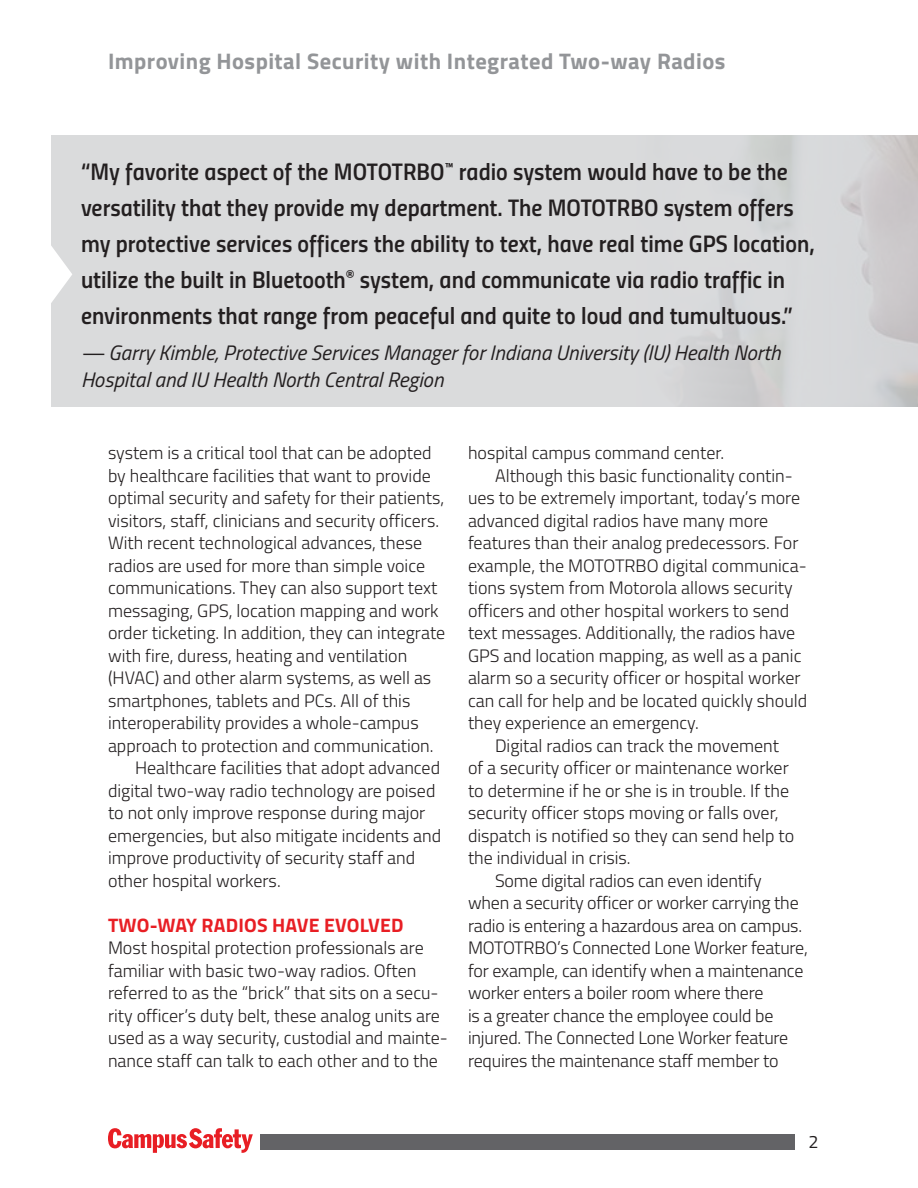
<style>
.page{position:relative;width:918px;height:1188px;background:#fff}
.page>*{position:absolute;margin:0;border:0;box-sizing:border-box;transform-origin:0 0}
.t1{font:24px/36px "Titillium Semibold Upright";color:#231f20}
.t2{font:700 22.5px "Titillium";letter-spacing:.02em;color:#939598}
.t3{font:italic 21px/27px "Titillium";color:#231f20}
.t4{font:700 19.5px "Titillium";letter-spacing:.01em;color:#e81e24}
.t5{font:300 18px/22.5px "Titillium";color:#231f20}
.t6{font:18px "Titillium";color:#231f20}
</style>
<div class="page">
<div style="left:260px;top:1134px;width:534px;height:16px;background:#636366"></div>
<svg style="left:108px;top:1128px;width:145px;height:25px"></svg>
<div style="left:51px;top:136px;width:867px;height:271px;background:linear-gradient(to right,#dcdedf,#d4d4d6)"></div>
<svg style="left:51px;top:213px;width:21px;height:123px"></svg>
<p class="t2" style="left:108px;top:44px;width:619px">Improving Hospital Security with Integrated Two-way Radios</p>
<p class="t1" style="left:81px;top:152px;width:735px">“My favorite aspect of the MOTOTRBO<sup>™</sup> radio system would have to be the versatility that they provide my department. The MOTOTRBO system offers my protective services officers the ability to text, have real time GPS location, utilize the built in Bluetooth<sup>®</sup> system, and communicate via radio traffic in environments that range from peaceful and quite to loud and tumultuous.”</p>
<p class="t3" style="left:81px;top:338px;width:701px">— Garry Kimble, Protective Services Manager for Indiana University (IU) Health North<br>Hospital and IU Health North Central Region</p>
<p class="t5" style="left:108px;top:441px;width:325px">system is a critical tool that can be adopted</p>
<p class="t5" style="left:108px;top:463px;width:324px">by healthcare facilities that want to provide</p>
<p class="t5" style="left:108px;top:486px;width:338px">optimal security and safety for their patients,</p>
<p class="t5" style="left:108px;top:508px;width:333px">visitors, staff, clinicians and security officers.</p>
<p class="t5" style="left:108px;top:531px;width:316px">With recent technological advances, these</p>
<p class="t5" style="left:108px;top:553px;width:319px">radios are used for more than simple voice</p>
<p class="t5" style="left:108px;top:576px;width:331px">communications. They can also support text</p>
<p class="t5" style="left:108px;top:598px;width:332px">messaging, GPS, location mapping and work</p>
<p class="t5" style="left:108px;top:621px;width:339px">order ticketing. In addition, they can integrate</p>
<p class="t5" style="left:108px;top:643px;width:301px">with fire, duress, heating and ventilation</p>
<p class="t5" style="left:108px;top:666px;width:325px">(HVAC) and other alarm systems, as well as</p>
<p class="t5" style="left:108px;top:688px;width:304px">smartphones, tablets and PCs. All of this</p>
<p class="t5" style="left:108px;top:711px;width:312px">interoperability provides a whole-campus</p>
<p class="t5" style="left:108px;top:733px;width:327px">approach to protection and communication.</p>
<p class="t5" style="left:135px;top:756px;width:307px">Healthcare facilities that adopt advanced</p>
<p class="t5" style="left:108px;top:778px;width:329px">digital two-way radio technology are poised</p>
<p class="t5" style="left:108px;top:801px;width:319px">to not only improve response during major</p>
<p class="t5" style="left:108px;top:823px;width:335px">emergencies, but also mitigate incidents and</p>
<p class="t5" style="left:108px;top:846px;width:309px">improve productivity of security staff and</p>
<p class="t5" style="left:108px;top:868px;width:174px">other hospital workers.</p>
<p class="t4" style="left:108px;top:910px;width:297px">TWO-WAY RADIOS HAVE EVOLVED</p>
<p class="t5" style="left:108px;top:936px;width:341px">Most hospital protection professionals are familiar with basic two-way radios. Often referred to as the “brick” that sits on a secu&shy;rity officer’s duty belt, these analog units are used as a way security, custodial and mainte&shy;nance staff can talk to each other and to the</p>
<p class="t5" style="left:468px;top:441px;width:258px">hospital campus command center.</p>
<p class="t5" style="left:495px;top:463px;width:299px">Although this basic functionality contin-</p>
<p class="t5" style="left:468px;top:486px;width:334px">ues to be extremely important, today’s more</p>
<p class="t5" style="left:468px;top:508px;width:302px">advanced digital radios have many more</p>
<p class="t5" style="left:468px;top:531px;width:332px">features than their analog predecessors. For</p>
<p class="t5" style="left:468px;top:553px;width:340px">example, the MOTOTRBO digital communica-</p>
<p class="t5" style="left:468px;top:576px;width:326px">tions system from Motorola allows security</p>
<p class="t5" style="left:468px;top:598px;width:323px">officers and other hospital workers to send</p>
<p class="t5" style="left:468px;top:621px;width:329px">text messages. Additionally, the radios have</p>
<p class="t5" style="left:468px;top:643px;width:335px">GPS and location mapping, as well as a panic</p>
<p class="t5" style="left:468px;top:666px;width:334px">alarm so a security officer or hospital worker</p>
<p class="t5" style="left:468px;top:688px;width:341px">can call for help and be located quickly should</p>
<p class="t5" style="left:468px;top:711px;width:232px">they experience an emergency.</p>
<p class="t5" style="left:495px;top:733px;width:285px">Digital radios can track the movement</p>
<p class="t5" style="left:468px;top:756px;width:322px">of a security officer or maintenance worker</p>
<p class="t5" style="left:468px;top:778px;width:323px">to determine if he or she is in trouble. If the</p>
<p class="t5" style="left:468px;top:801px;width:312px">security officer stops moving or falls over,</p>
<p class="t5" style="left:468px;top:823px;width:328px">dispatch is notified so they can send help to</p>
<p class="t5" style="left:468px;top:846px;width:164px">the individual in crisis.</p>
<p class="t5" style="left:495px;top:868px;width:268px">Some digital radios can even identify</p>
<p class="t5" style="left:468px;top:891px;width:332px">when a security officer or worker carrying the</p>
<p class="t5" style="left:468px;top:913px;width:336px">radio is entering a hazardous area on campus.</p>
<p class="t5" style="left:468px;top:936px;width:342px">MOTOTRBO’s Connected Lone Worker feature,</p>
<p class="t5" style="left:468px;top:958px;width:337px">for example, can identify when a maintenance</p>
<p class="t5" style="left:468px;top:981px;width:297px">worker enters a boiler room where there</p>
<p class="t5" style="left:468px;top:1003px;width:307px">is a greater chance the employee could be</p>
<p class="t5" style="left:468px;top:1026px;width:322px">injured. The Connected Lone Worker feature</p>
<p class="t5" style="left:468px;top:1048px;width:312px">requires the maintenance staff member to</p>
<p class="t6" style="left:809px;top:1128px;width:12px">2</p>
</div>
